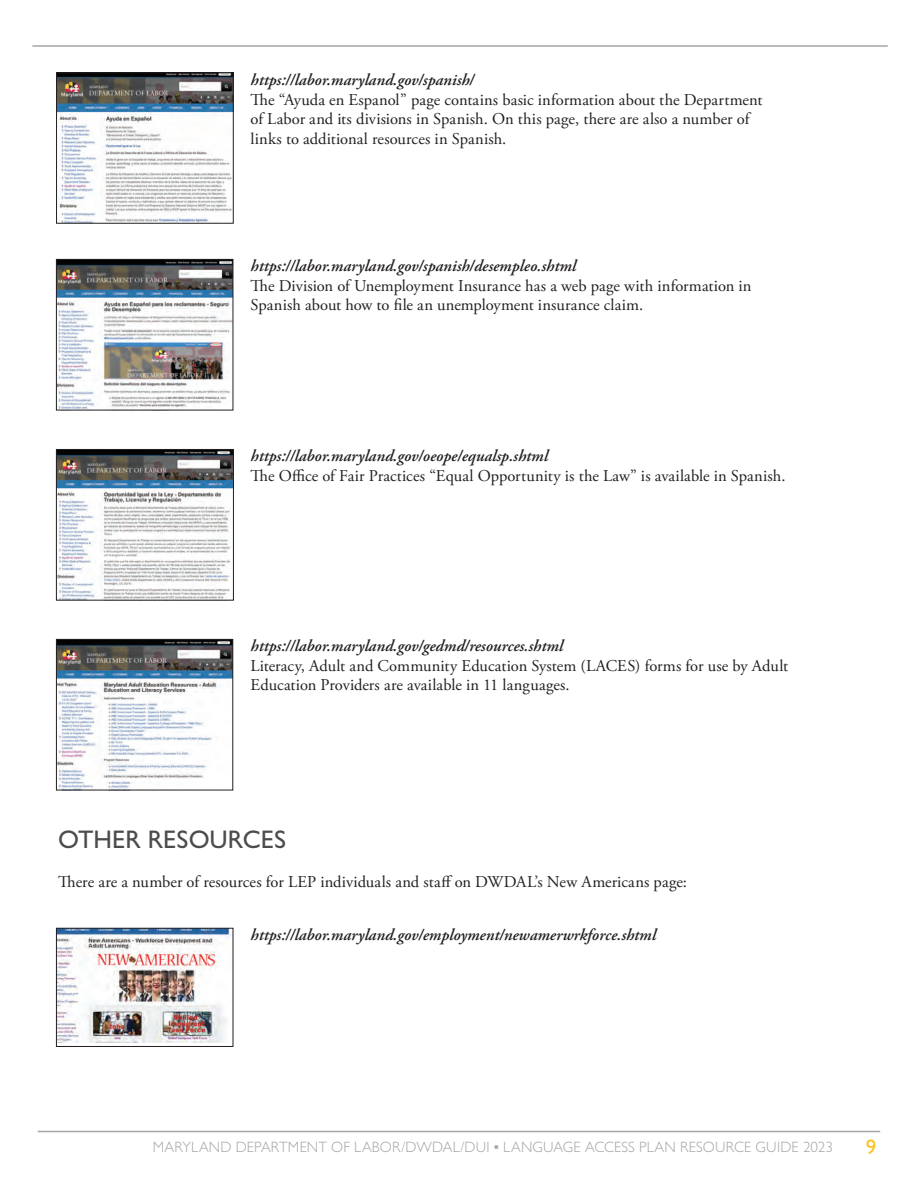
<style>
.page{position:relative;width:918px;height:1188px;background:#fff}
.page>*{position:absolute;margin:0;border:0;box-sizing:border-box;transform-origin:0 0}
.t1{font:500 25.5px "Gill Sans Nova";color:#4b4c4d}
.t2{font:500 21px "Gill Sans Nova";color:#fec221}
.t3{font:16.5px/19.5px "Adobe Garamond Pro";letter-spacing:.005em;color:#231f20}
.t4{font:italic 600 16.5px "Adobe Garamond Pro";color:#231f20}
.t5{font:300 15px "Gill Sans Nova";letter-spacing:.01em;color:#a3a4a8}
</style>
<div class="page">
<hr style="left:32px;top:45px;width:856px;height:2px;background:#a6a5a5">
<hr style="left:38px;top:1131px;width:842px;height:1px;background:#a6a5a5">
<img style="left:58px;top:74px;width:174px;height:148px">
<div style="left:56px;top:72px;width:178px;height:152px;border:1px solid #231f20"></div>
<img style="left:58px;top:261px;width:173px;height:147px">
<div style="left:56px;top:259px;width:177px;height:151px;border:1px solid #231f20"></div>
<img style="left:58px;top:451px;width:174px;height:147px">
<div style="left:56px;top:449px;width:178px;height:151px;border:1px solid #231f20"></div>
<img style="left:58px;top:641px;width:173px;height:147px">
<div style="left:56px;top:639px;width:177px;height:151px;border:1px solid #231f20"></div>
<img style="left:58px;top:930px;width:173px;height:113px">
<div style="left:56px;top:928px;width:177px;height:119px;border:1px solid #231f20"></div>
<p class="t4" style="left:251px;top:71px;width:225px">https://labor.maryland.gov/spanish/</p>
<p class="t3" style="left:251px;top:90px;width:513px">The “Ayuda en Espanol” page contains basic information about the Department of Labor and its divisions in Spanish. On this page, there are also a number of links to additional resources in Spanish.</p>
<p class="t4" style="left:251px;top:256px;width:327px">https://labor.maryland.gov/spanish/desempleo.shtml</p>
<p class="t3" style="left:251px;top:276px;width:503px">The Division of Unemployment Insurance has a web page with information in<br>Spanish about how to file an unemployment insurance claim.</p>
<p class="t4" style="left:251px;top:446px;width:299px">https://labor.maryland.gov/oeope/equalsp.shtml</p>
<p class="t3" style="left:251px;top:466px;width:536px">The Office of Fair Practices “Equal Opportunity is the Law” is available in Spanish.</p>
<p class="t4" style="left:251px;top:636px;width:314px">https://labor.maryland.gov/gedmd/resources.shtml</p>
<p class="t3" style="left:251px;top:656px;width:539px">Literacy, Adult and Community Education System (LACES) forms for use by Adult<br>Education Providers are available in 11 languages.</p>
<h1 class="t1" style="left:58px;top:824px;width:229px">OTHER RESOURCES</h1>
<p class="t3" style="left:58px;top:873px;width:630px">There are a number of resources for LEP individuals and staff on DWDAL’s New Americans page:</p>
<p class="t4" style="left:251px;top:925px;width:407px">https://labor.maryland.gov/employment/newamerwrkforce.shtml</p>
<p class="t5" style="left:153px;top:1138px;width:682px">MARYLAND DEPARTMENT OF LABOR/DWDAL/DUI ▪ LANGUAGE ACCESS PLAN RESOURCE GUIDE 2023</p>
<p class="t2" style="left:866px;top:1134px;width:12px">9</p>
</div>
